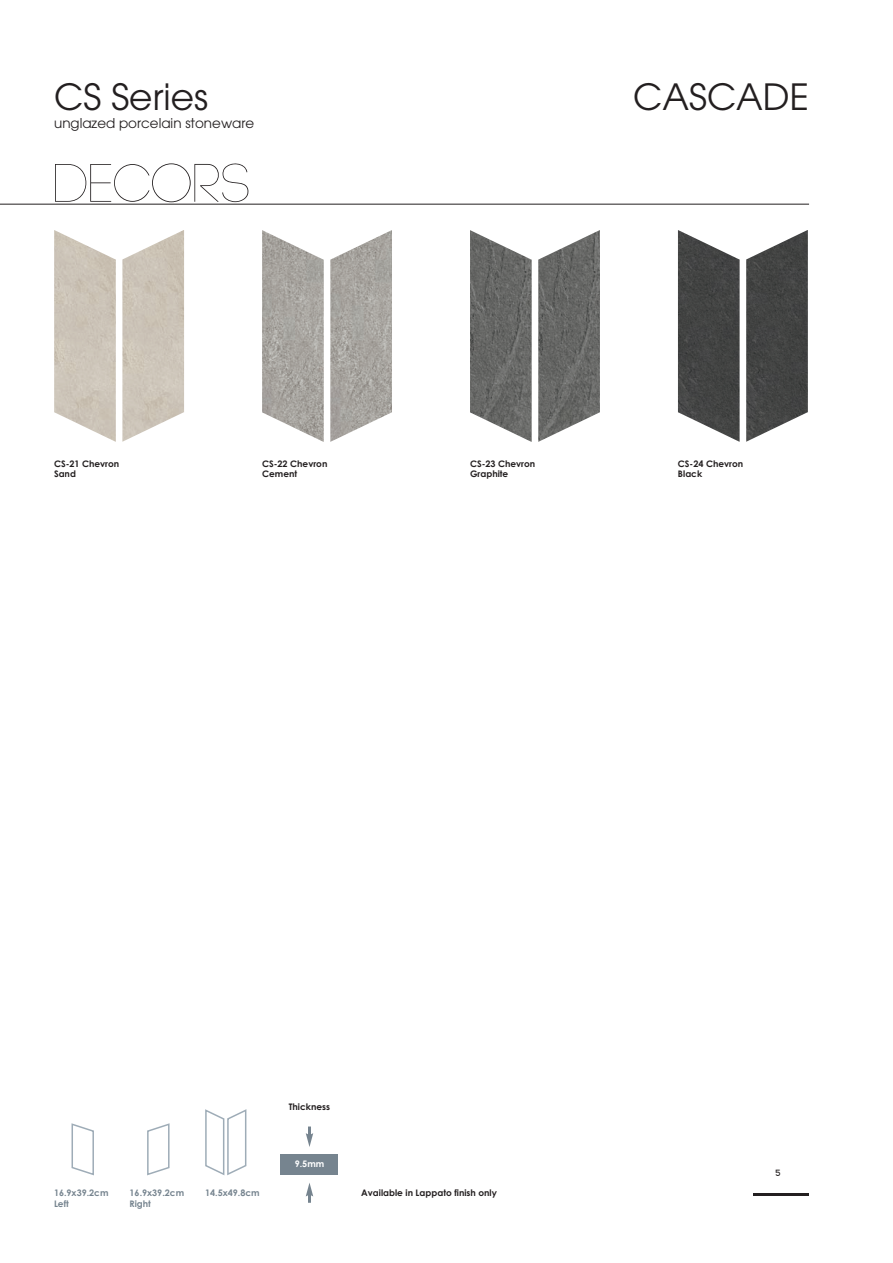
<style>
.page{position:relative;width:893px;height:1263px;background:#fff}
.page>*{position:absolute;margin:0;border:0;box-sizing:border-box;transform-origin:0 0}
.t1{font:300 54px "Code";color:#231f20}
.t2{font:36px "Avant Garde";color:#231f20}
.t3{font:13.5px "Avant Garde";color:#231f20}
.t4{font:700 9px/10.5px "Century Gothic";color:#231f20}
.t5{font:700 9px/10.8px "Century Gothic";color:#76848f}
.t6{font:700 9px "Century Gothic";color:#fff}
.t7{font:700 9px "Code";color:#231f20}
</style>
<div class="page">
<hr style="left:0;top:204px;width:809px;height:1px;background:#231f20">
<svg style="left:72px;top:1123px;width:22px;height:52px"></svg>
<svg style="left:147px;top:1123px;width:23px;height:52px"></svg>
<svg style="left:205px;top:1109px;width:41px;height:66px"></svg>
<hr style="left:754px;top:1193px;width:55px;height:3px;background:#231f20">
<img style="left:54px;top:230px;width:62px;height:212px">
<img style="left:122px;top:230px;width:62px;height:212px">
<img style="left:262px;top:230px;width:62px;height:212px">
<img style="left:330px;top:230px;width:62px;height:212px">
<img style="left:470px;top:230px;width:62px;height:212px">
<img style="left:538px;top:230px;width:62px;height:212px">
<img style="left:678px;top:230px;width:62px;height:212px">
<img style="left:746px;top:230px;width:62px;height:212px">
<div style="left:281px;top:1155px;width:57px;height:20px;background:#76848f"></div>
<svg style="left:306px;top:1126px;width:7px;height:21px"></svg>
<svg style="left:306px;top:1183px;width:7px;height:20px"></svg>
<h2 class="t2" style="left:54px;top:84px;width:155px">CS Series</h2>
<h2 class="t2" style="left:633px;top:84px;width:177px">CASCADE</h2>
<h3 class="t3" style="left:54px;top:118px;width:202px">unglazed porcelain stoneware</h3>
<h1 class="t1" style="left:53px;top:152px;width:199px">DECORS</h1>
<p class="t4" style="left:54px;top:459px;width:67px">CS-21 Chevron<br>Sand</p>
<p class="t4" style="left:262px;top:459px;width:67px">CS-22 Chevron<br>Cement</p>
<p class="t4" style="left:470px;top:459px;width:67px">CS-23 Chevron<br>Graphite</p>
<p class="t4" style="left:678px;top:459px;width:67px">CS-24 Chevron<br>Black</p>
<p class="t4" style="left:289px;top:1103px;width:43px">Thickness</p>
<p class="t6" style="left:295px;top:1160px;width:31px">9.5mm</p>
<p class="t5" style="left:54px;top:1188px;width:56px">16.9x39.2cm<br>Left</p>
<p class="t5" style="left:205px;top:1188px;width:56px">14.5x49.8cm</p>
<p class="t4" style="left:361px;top:1188px;width:137px">Available in Lappato finish only</p>
<p class="t5" style="left:130px;top:1188px;width:56px">16.9x39.2cm<br>Right</p>
<p class="t7" style="left:776px;top:1167px;width:6px">5</p>
</div>
